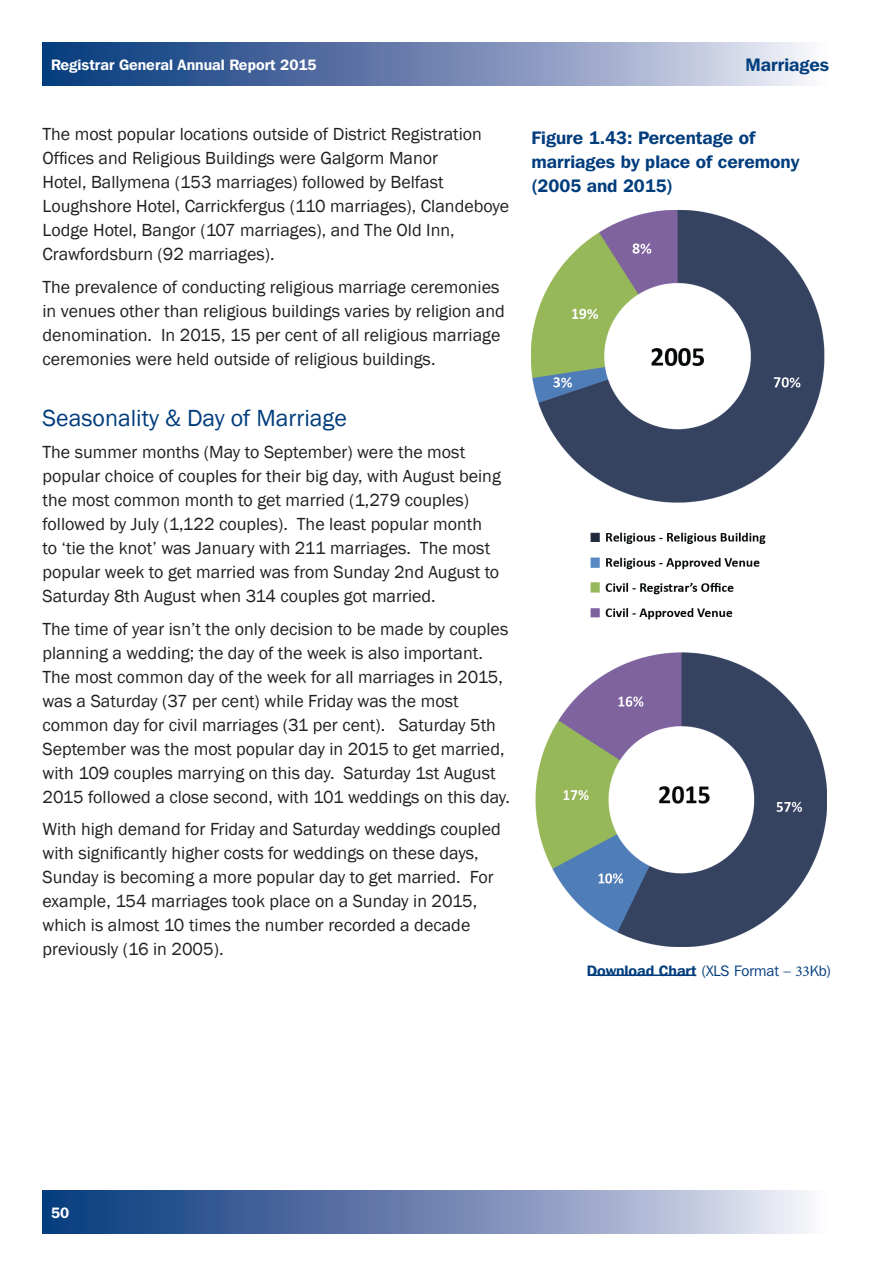
<style>
.page{position:relative;width:893px;height:1263px;background:#fff}
.page>*{position:absolute;margin:0;border:0;box-sizing:border-box;transform-origin:0 0}
.t1{font:24px "Franklin Gothic";color:#013d7d}
.t2{font:18px/24px "Franklin Gothic";color:#231f20}
.t3{font:600 18px/24px "Franklin Gothic IT Cby BT";color:#013d7d}
.t4{font:600 15px "Franklin Gothic IT Cby BT";color:#fff}
.t5{font:15px "Franklin Gothic IT Cby BT";color:#013d7d}
.s1{font-weight:600}
.s2{font-family:"Minion Pro"}
</style>
<div class="page">
<svg style="left:43px;top:43px;width:765px;height:42px;background:#7188b3"></svg>
<svg style="left:43px;top:1191px;width:765px;height:42px;background:#7289b4"></svg>
<img style="left:531px;top:210px;width:296px;height:736px">
<hr style="left:590px;top:974px;width:103px;height:2px;background:#013d7d">
<p class="t4" style="left:51px;top:55px;width:267px">Registrar General Annual Report 2015</p>
<p class="t2" style="left:43px;top:123px;width:468px">The most popular locations outside of District Registration Offices and Religious Buildings were Galgorm Manor<br>Hotel, Ballymena (153 marriages) followed by Belfast Loughshore Hotel, Carrickfergus (110 marriages), Clandeboye Lodge Hotel, Bangor (107 marriages), and The Old Inn, Crawfordsburn (92 marriages).</p>
<p class="t2" style="left:43px;top:275px;width:464px">The prevalence of conducting religious marriage ceremonies in venues other than religious buildings varies by religion and denomination. In 2015, 15 per cent of all religious marriage ceremonies were held outside of religious buildings.</p>
<h1 class="t1" style="left:43px;top:403px;width:306px">Seasonality &amp; Day of Marriage</h1>
<p class="t2" style="left:43px;top:441px;width:460px">The summer months (May to September) were the most popular choice of couples for their big day, with August being the most common month to get married (1,279 couples) followed by July (1,122 couples). The least popular month to ‘tie the knot’ was January with 211 marriages. The most popular week to get married was from Sunday 2nd August to Saturday 8th August when 314 couples got married.</p>
<p class="t2" style="left:43px;top:617px;width:469px">The time of year isn’t the only decision to be made by couples planning a wedding; the day of the week is also important.<br>The most common day of the week for all marriages in 2015, was a Saturday (37 per cent) while Friday was the most common day for civil marriages (31 per cent). Saturday 5th September was the most popular day in 2015 to get married, with 109 couples marrying on this day. Saturday 1st August 2015 followed a close second, with 101 weddings on this day.</p>
<p class="t2" style="left:43px;top:818px;width:460px">With high demand for Friday and Saturday weddings coupled with significantly higher costs for weddings on these days, Sunday is becoming a more popular day to get married. For example, 154 marriages took place on a Sunday in 2015, which is almost 10 times the number recorded a decade previously (16 in 2005).</p>
<p class="t3" style="left:745px;top:52px;width:85px">Marriages</p>
<p class="t3" style="left:531px;top:125px;width:269px">Figure 1.43: Percentage of marriages by place of ceremony (2005 and 2015)</p>
<p class="t5" style="left:587px;top:962px;width:246px"><span class="s1">Download Chart</span> (XLS Format – <span class="s2">33</span>Kb)</p>
<p class="t4" style="left:51px;top:1203px;width:20px">50</p>
</div>
